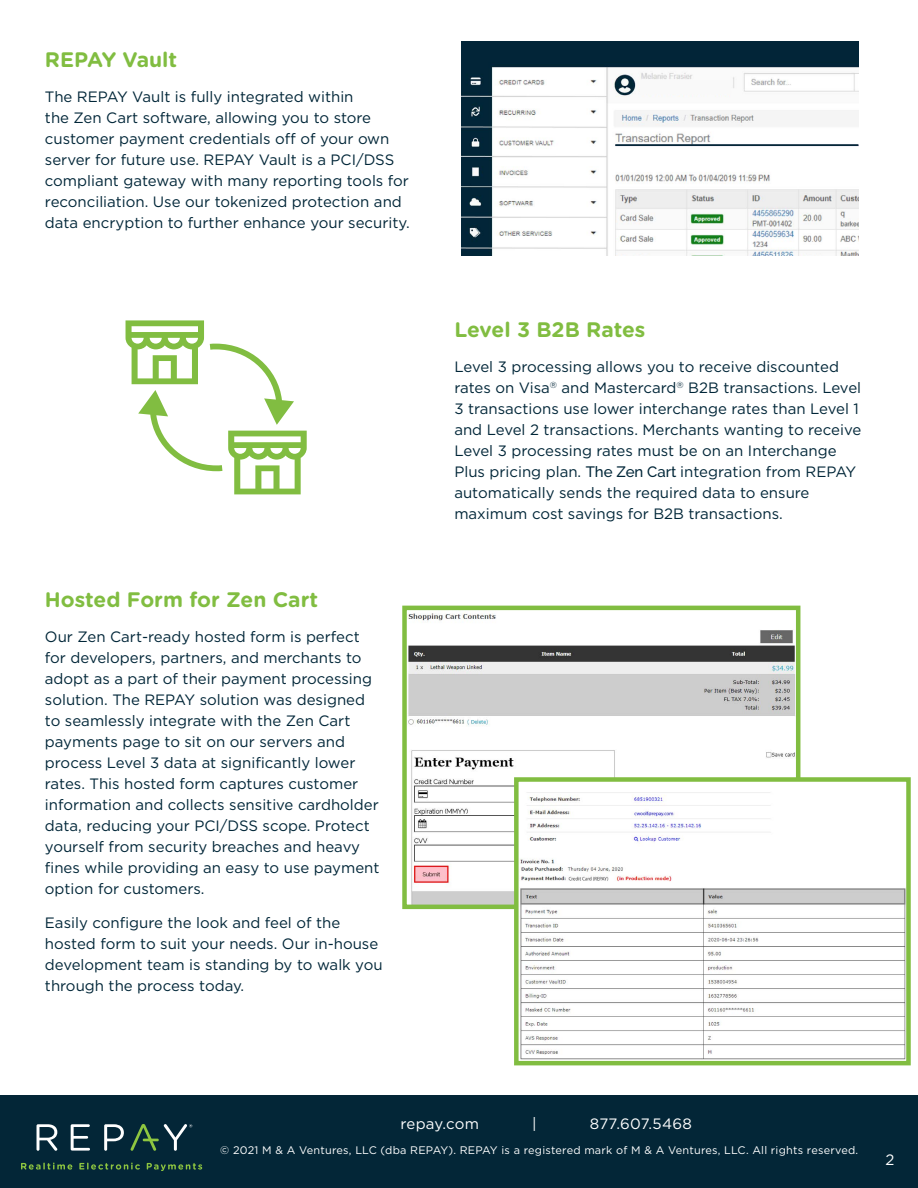
<style>
.page{position:relative;width:918px;height:1188px;background:#fff}
.page>*{position:absolute;margin:0;border:0;box-sizing:border-box;transform-origin:0 0}
.t1{font:700 21px "Gotham Rounded";color:#81bd41}
.t2{font:15px/21px "Gotham";color:#012638}
.t3{font:15px "Gotham";letter-spacing:.02em;color:#fff}
.t4{font:10.95px "Gotham";letter-spacing:.02em;color:#fff}
.s1{font-family:"Raleway";font-weight:500}
</style>
<div class="page">
<div style="left:0;top:1095px;width:918px;height:93px;background:#032637"></div>
<svg style="left:21px;top:1163px;width:51px;height:7px"></svg>
<svg style="left:79px;top:1163px;width:61px;height:7px"></svg>
<svg style="left:147px;top:1163px;width:55px;height:8px"></svg>
<svg style="left:37px;top:1124px;width:20px;height:27px"></svg>
<svg style="left:71px;top:1124px;width:19px;height:27px"></svg>
<svg style="left:104px;top:1124px;width:20px;height:27px"></svg>
<svg style="left:131px;top:1124px;width:61px;height:27px"></svg>
<img style="left:408px;top:613px;width:387px;height:291px">
<div style="left:402px;top:606px;width:398px;height:303px;border:4px solid #81bd41"></div>
<img style="left:519px;top:782px;width:387px;height:278px">
<div style="left:514px;top:777px;width:397px;height:288px;border:4px solid #81bd41"></div>
<svg style="left:126px;top:320px;width:181px;height:174px"></svg>
<img style="left:462px;top:41px;width:396px;height:215px">
<hr style="left:615px;top:144px;width:243px;height:2px;background:#032637">
<div style="left:640px;top:81px;width:91px;height:13px;background:#f9f9f9"></div>
<h1 class="t1" style="left:45px;top:44px;width:134px">REPAY Vault</h1>
<p class="t2" style="left:45px;top:85px;width:366px">The REPAY Vault is fully integrated within<br>the Zen Cart software, allowing you to store customer payment credentials off of your own server for future use. REPAY Vault is a PCI/DSS compliant gateway with many reporting tools for reconciliation. Use our tokenized protection and data encryption to further enhance your security.</p>
<h1 class="t1" style="left:45px;top:584px;width:275px">Hosted Form for Zen Cart</h1>
<p class="t2" style="left:45px;top:626px;width:336px">Our Zen Cart-ready hosted form is perfect for developers, partners, and merchants to adopt as a part of their payment processing solution. The REPAY solution was designed to seamlessly integrate with the Zen Cart payments page to sit on our servers and process Level 3 data at significantly lower rates. This hosted form captures customer information and collects sensitive cardholder data, reducing your PCI/DSS scope. Protect yourself from security breaches and heavy fines while providing an easy to use payment option for customers.</p>
<p class="t2" style="left:45px;top:912px;width:339px">Easily configure the look and feel of the hosted form to suit your needs. Our in-house development team is standing by to walk you through the process today.</p>
<h1 class="t1" style="left:454px;top:314px;width:193px">Level 3 B2B Rates</h1>
<p class="t2" style="left:454px;top:356px;width:408px">Level 3 processing allows you to receive discounted rates on Visa<sup>®</sup> and Mastercard<sup>®</sup> B2B transactions. Level 3 transactions use lower interchange rates than Level 1 and Level 2 transactions. Merchants wanting to receive Level 3 processing rates must be on an Interchange Plus pricing plan. <span class="s1">The Zen Cart</span> integration from REPAY automatically sends the required data to ensure maximum cost savings for B2B transactions.</p>
<p class="t3" style="left:400px;top:1114px;width:80px">repay.com</p>
<p class="t3" style="left:532px;top:1114px;width:6px">|</p>
<p class="t3" style="left:590px;top:1114px;width:104px">877.607.5468</p>
<p class="t4" style="left:220px;top:1143px;width:640px">© 2021 M &amp; A Ventures, LLC (dba REPAY). REPAY is a registered mark of M &amp; A Ventures, LLC. All rights reserved.</p>
<p class="t3" style="left:885px;top:1151px;width:10px">2</p>
</div>
